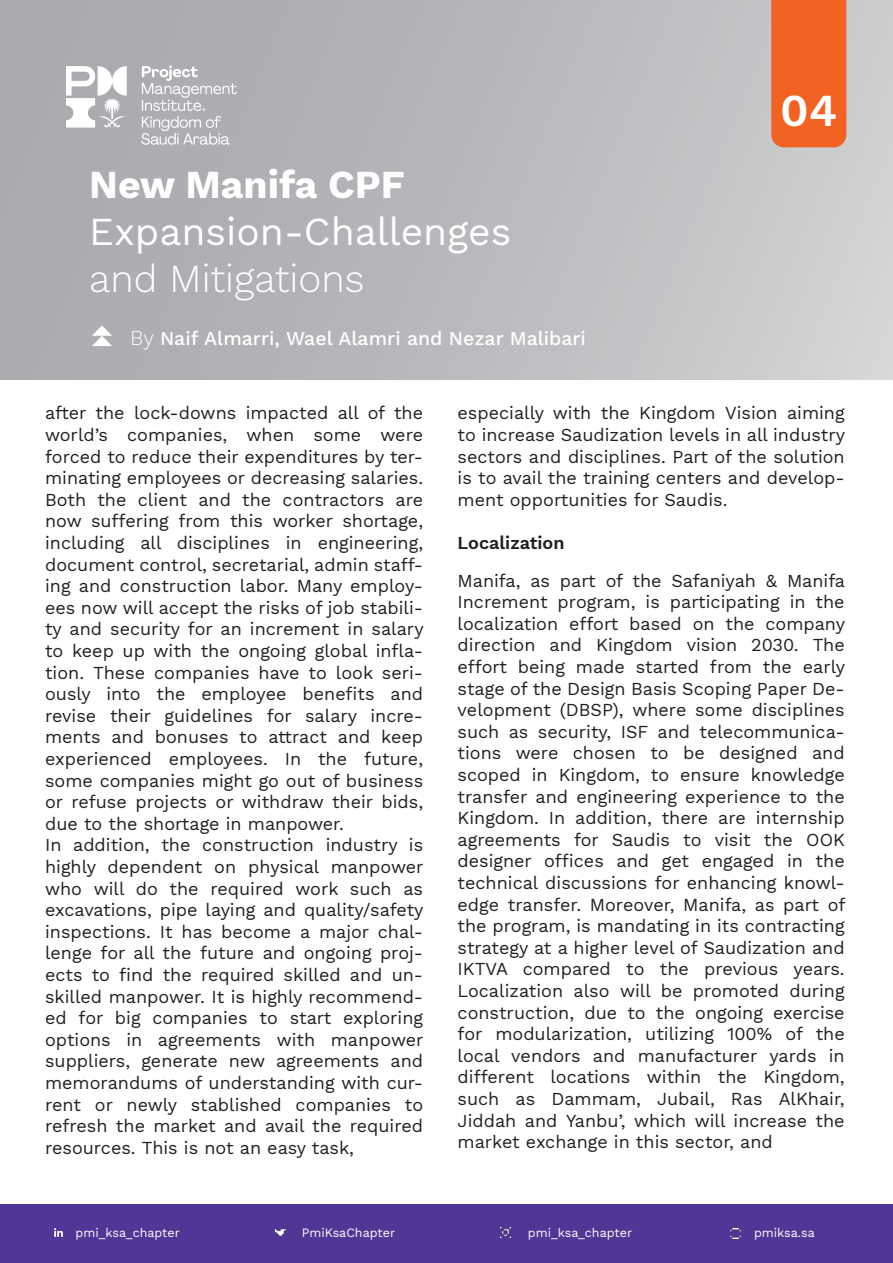
<style>
.page{position:relative;width:893px;height:1263px;background:#fff}
.page>*{position:absolute;margin:0;border:0;box-sizing:border-box;transform-origin:0 0}
.t1{font:600 45px "Work Sans";color:#fff}
.t2{font:39px "Work Sans";color:#fff}
.t3{font:300 39px "Work Sans";color:#fff}
.t4{font:700 39px "Work Sans";color:#fff}
.t5{font:500 19.5px "Work Sans";color:#fff}
.t6{font:18px/21.6px "Work Sans";color:#231f20;text-align:justify}
.t7{font:600 18px "Work Sans";color:#231f20}
.t8{font:12.6px "Work Sans";color:#fff}
.s1{font-weight:300;font-size:21px}
</style>
<div class="page">
<div style="left:0;top:0;width:893px;height:379px;background:linear-gradient(to right,#a5a6aa,#cdced0)"></div>
<div style="left:0;top:1204px;width:893px;height:59px;background:#513695"></div>
<svg style="left:92px;top:325px;width:20px;height:21px"></svg>
<div style="left:771px;top:0;width:75px;height:147px;background:#f26223"></div>
<img style="left:65px;top:66px;width:173px;height:79px">
<svg style="left:501px;top:1227px;width:10px;height:11px"></svg>
<svg style="left:731px;top:1228px;width:9px;height:10px"></svg>
<svg style="left:54px;top:1228px;width:9px;height:9px"></svg>
<svg style="left:275px;top:1228px;width:10px;height:9px"></svg>
<h2 class="t4" style="left:89px;top:155px;width:317px">New Manifa CPF</h2>
<h2 class="t2" style="left:89px;top:202px;width:423px">Expansion-Challenges</h2>
<h2 class="t3" style="left:89px;top:249px;width:277px">and Mitigations</h2>
<p class="t5" style="left:130px;top:326px;width:457px"><span class="s1">By</span> Naif Almarri, Wael Alamri and Nezar Malibari</p>
<h1 class="t1" style="left:780px;top:76px;width:59px">04</h1>
<p class="t6" style="left:45px;top:402px;width:380px;text-align:left">after the lock-downs impacted all of the world’s companies, when some were forced to reduce their expenditures by ter&shy;minating employees or decreasing salaries.<br>Both the client and the contractors are now suffering from this worker shortage, including all disciplines in engineering, document control, secretarial, admin staff&shy;ing and construction labor. Many employ&shy;ees now will accept the risks of job stabili&shy;ty and security for an increment in salary to keep up with the ongoing global infla&shy;tion. These companies have to look seri&shy;ously into the employee benefits and revise their guidelines for salary incre&shy;ments and bonuses to attract and keep experienced employees. In the future, some companies might go out of business or refuse projects or withdraw their bids, due to the shortage in manpower.<br>In addition, the construction industry is highly dependent on physical manpower who will do the required work such as excavations, pipe laying and quality/safety inspections. It has become a major chal&shy;lenge for all the future and ongoing proj&shy;ects to find the required skilled and un&shy;skilled manpower. It is highly recommend&shy;ed for big companies to start exploring options in agreements with manpower suppliers, generate new agreements and memorandums of understanding with cur&shy;rent or newly stablished companies to refresh the market and avail the required resources. This is not an easy task,</p>
<p class="t6" style="left:458px;top:402px;width:389px">especially with the Kingdom Vision aiming to increase Saudization levels in all industry sectors and disciplines. Part of the solution is to avail the training centers and develop&shy;ment opportunities for Saudis.</p>
<p class="t7" style="left:458px;top:529px;width:108px">Localization</p>
<p class="t6" style="left:458px;top:569px;width:389px">Manifa, as part of the Safaniyah &amp; Manifa Increment program, is participating in the localization effort based on the company direction and Kingdom vision 2030. The effort being made started from the early stage of the Design Basis Scoping Paper De&shy;velopment (DBSP), where some disciplines such as security, ISF and telecommunica&shy;tions were chosen to be designed and scoped in Kingdom, to ensure knowledge transfer and engineering experience to the Kingdom. In addition, there are internship agreements for Saudis to visit the OOK designer offices and get engaged in the technical discussions for enhancing knowl&shy;edge transfer. Moreover, Manifa, as part of the program, is mandating in its contracting strategy at a higher level of Saudization and IKTVA compared to the previous years.<br>Localization also will be promoted during construction, due to the ongoing exercise for modularization, utilizing 100% of the local vendors and manufacturer yards in different locations within the Kingdom, such as Dammam, Jubail, Ras AlKhair, Jiddah and Yanbu’, which will increase the market exchange in this sector, and</p>
<p class="t8" style="left:76px;top:1223px;width:106px">pmi_ksa_chapter</p>
<p class="t8" style="left:302px;top:1223px;width:95px">PmiKsaChapter</p>
<p class="t8" style="left:528px;top:1223px;width:106px">pmi_ksa_chapter</p>
<p class="t8" style="left:754px;top:1223px;width:62px">pmiksa.sa</p>
</div>
